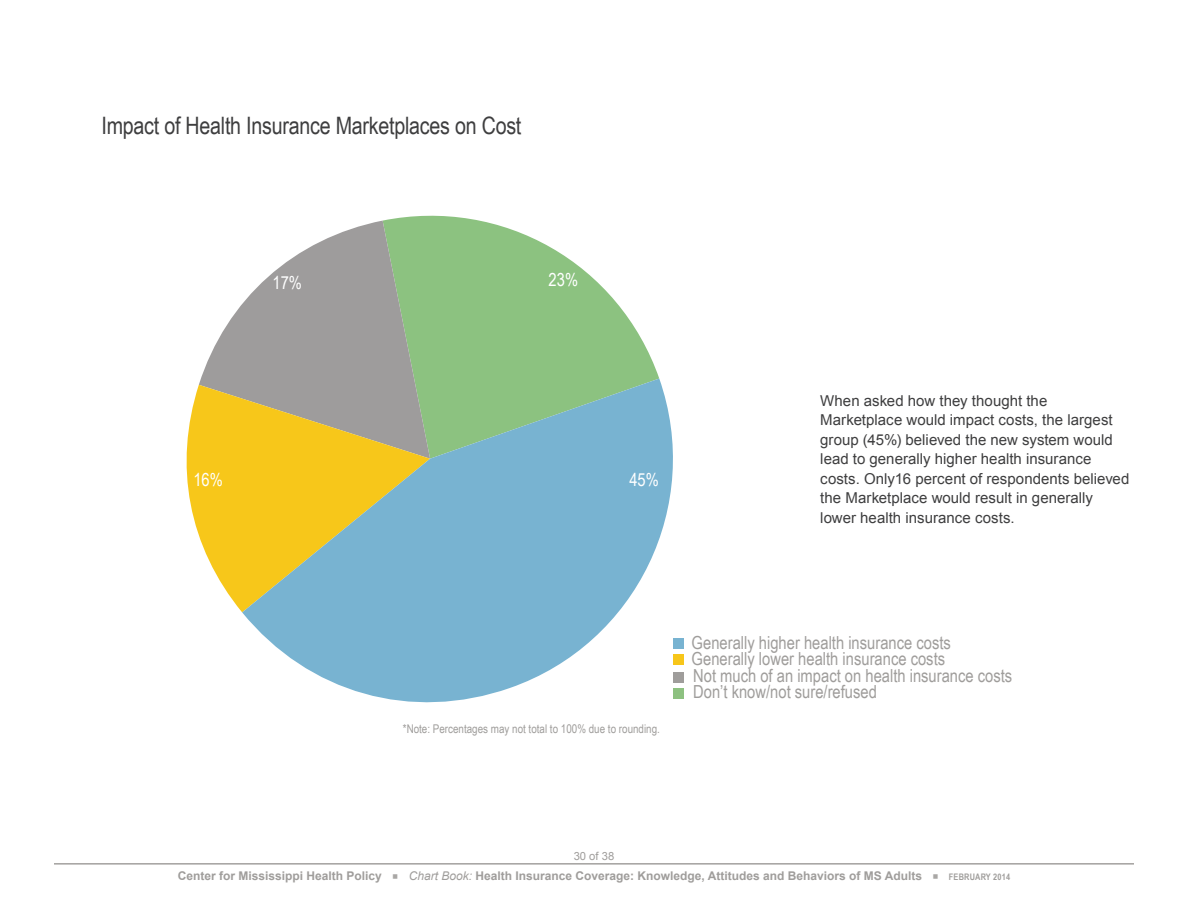
<style>
.page{position:relative;width:1188px;height:918px;background:#fff}
.page>*{position:absolute;margin:0;border:0;box-sizing:border-box;transform-origin:0 0}
.Chart_Titles{font:24px "Arial Narrow";letter-spacing:-.01em;color:#3e3e3f}
.Key_Labels_for_Chart{font:18px "Arial Narrow";color:#9f9d9b}
.t1{font:18px "Arial Narrow";color:#fff}
.Body_Copy{font:15px/19.5px "Arial";letter-spacing:.005em;color:#3e3e3f}
.t2{font:700 12px "Arial";color:#9f9d9b}
.Key_Labels_for_Chart-2{font:12px "Arial Narrow";color:#9f9d9b}
.t3{font:11.25px "Arial";color:#9f9d9b}
.t4{font:700 9px "Arial Narrow";letter-spacing:.02em;color:#9f9d9b}
.s1{font-weight:400;font-style:italic}
</style>
<div class="page">
<hr style="left:54px;top:863px;width:1080px;height:1px;background:#9f9d9b">
<svg style="left:383px;top:215px;width:276px;height:164px;fill:#8cc280"></svg>
<svg style="left:199px;top:221px;width:231px;height:164px;fill:#9e9c9c"></svg>
<svg style="left:186px;top:385px;width:56px;height:227px;fill:#f7c71a"></svg>
<svg style="left:242px;top:379px;width:442px;height:324px;fill:#78b3d1"></svg>
<div style="left:673px;top:688px;width:10px;height:11px;background:#8dc180"></div>
<p class="Chart_Titles" style="left:102px;top:108px;width:421px">Impact of Health Insurance Marketplaces on Cost</p>
<p class="t1" style="left:273px;top:269px;width:31px">17%</p>
<p class="t1" style="left:549px;top:266px;width:31px">23%</p>
<p class="t1" style="left:193px;top:466px;width:31px">16%</p>
<p class="t1" style="left:629px;top:466px;width:31px">45%</p>
<p class="Body_Copy" style="left:820px;top:391px;width:311px">When asked how they thought the Marketplace would impact costs, the largest group (45%) believed the new system would lead to generally higher health insurance costs. Only16 percent of respondents believed the Marketplace would result in generally lower health insurance costs.</p>
<p class="Key_Labels_for_Chart-2" style="left:403px;top:720px;width:259px">*Note: Percentages may not total to 100% due to rounding.</p>
<p class="Key_Labels_for_Chart" style="left:692px;top:629px;width:261px">Generally higher health insurance costs</p>
<p class="Key_Labels_for_Chart" style="left:692px;top:646px;width:255px">Generally lower health insurance costs</p>
<p class="Key_Labels_for_Chart" style="left:693px;top:662px;width:321px">Not much of an impact on health insurance costs</p>
<p class="Key_Labels_for_Chart" style="left:693px;top:679px;width:185px">Don’t know/not sure/refused</p>
<p class="t3" style="left:574px;top:848px;width:42px">30 of 38</p>
<p class="t2" style="left:178px;top:868px;width:206px">Center for Mississippi Health Policy</p>
<p class="t2" style="left:409px;top:868px;width:515px"><span class="s1">Chart Book:</span> Health Insurance Coverage: Knowledge, Attitudes and Behaviors of MS Adults</p>
<p class="t4" style="left:949px;top:870px;width:63px">FEBRUARY 2014</p>
</div>
